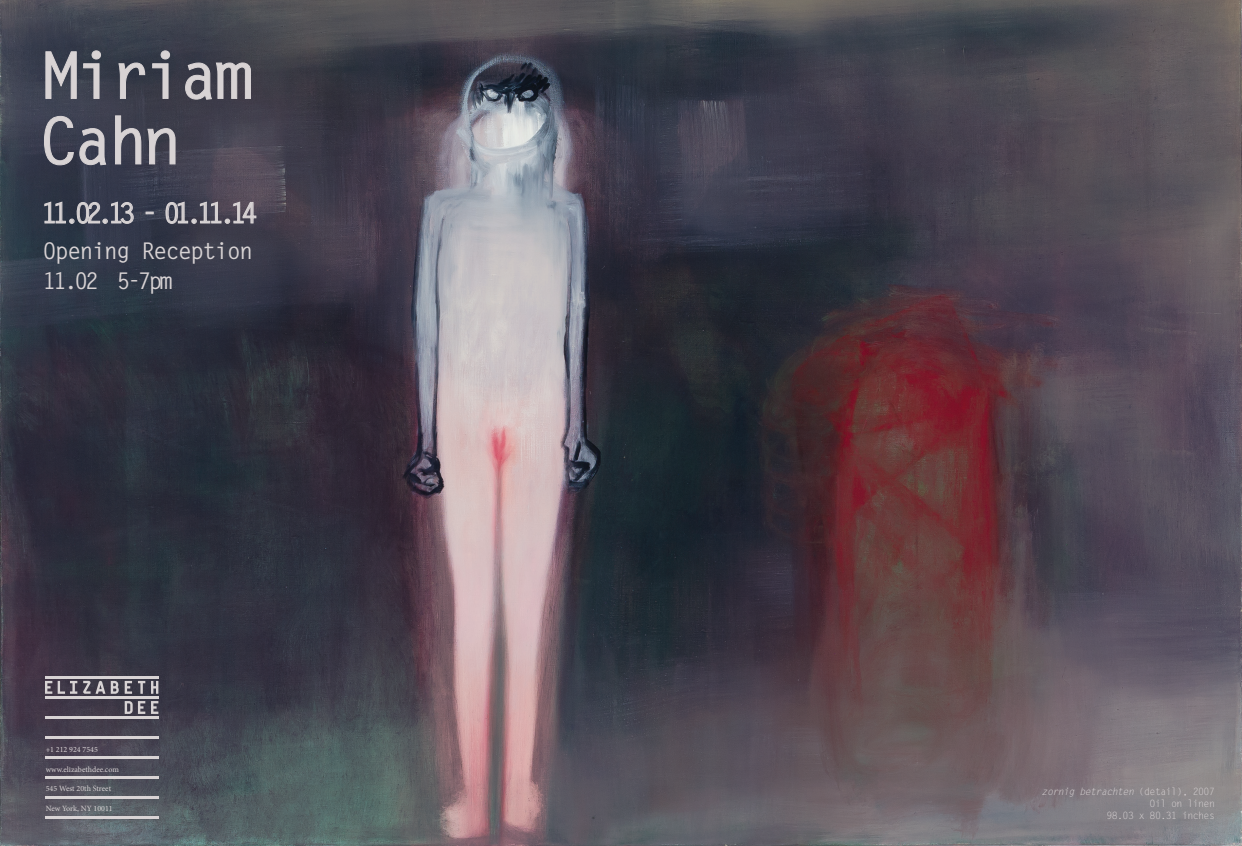
<style>
.page{position:relative;width:1242px;height:846px;background:#fff}
.page>*{position:absolute;margin:0;border:0;box-sizing:border-box;transform-origin:0 0}
.t1{font:700 64.8px/65.5px "Letter Gothic Std";letter-spacing:-.09em;color:#d8d3d4;scale:1.04 1}
.t2{font:700 28px "Letter Gothic Std";letter-spacing:-.195em;color:#d8d3d4}
.t3{font:700 23px/30px "Letter Gothic Std";letter-spacing:-.06em;color:#d8d3d4}
.t4{font:10px/12px "Letter Gothic Std";letter-spacing:-.06em;color:#d8d3d4;text-align:right}
.t5{font:8px "Minion Pro";color:#d8d3d4}
.s1{font-style:italic}
</style>
<div class="page">
<img style="left:0;top:0;width:1242px;height:846px">
<svg style="left:45px;top:51px;width:32px;height:48px;background:#555965"></svg>
<svg style="left:83px;top:50px;width:18px;height:49px"></svg>
<svg style="left:118px;top:63px;width:27px;height:36px"></svg>
<svg style="left:152px;top:50px;width:18px;height:49px"></svg>
<svg style="left:185px;top:62px;width:66px;height:38px;background:#575660"></svg>
<svg style="left:44px;top:116px;width:62px;height:49px;background:#4c4e5d"></svg>
<svg style="left:115px;top:115px;width:26px;height:49px"></svg>
<svg style="left:147px;top:128px;width:29px;height:36px"></svg>
<svg style="left:44px;top:202px;width:90px;height:22px;background:#5a5d6b"></svg>
<svg style="left:146px;top:212px;width:7px;height:2px"></svg>
<svg style="left:165px;top:202px;width:91px;height:22px;background:#66636f"></svg>
<hr style="left:45px;top:676px;width:113px;height:2px;background:#d8d3d4">
<hr style="left:45px;top:696px;width:113px;height:3px;background:#d8d3d4">
<hr style="left:45px;top:716px;width:113px;height:3px;background:#d8d3d4">
<svg style="left:151px;top:701px;width:7px;height:13px"></svg>
<svg style="left:125px;top:701px;width:20px;height:13px"></svg>
<svg style="left:45px;top:681px;width:7px;height:13px"></svg>
<svg style="left:125px;top:681px;width:7px;height:13px"></svg>
<svg style="left:151px;top:681px;width:7px;height:13px"></svg>
<svg style="left:111px;top:681px;width:8px;height:13px"></svg>
<svg style="left:58px;top:681px;width:19px;height:13px"></svg>
<svg style="left:138px;top:681px;width:7px;height:13px"></svg>
<svg style="left:83px;top:681px;width:22px;height:13px"></svg>
<hr style="left:45px;top:736px;width:113px;height:2px;background:#d8d3d4">
<hr style="left:45px;top:756px;width:113px;height:3px;background:#d8d3d4">
<hr style="left:45px;top:777px;width:113px;height:2px;background:#d8d3d4">
<hr style="left:45px;top:796px;width:113px;height:3px;background:#d8d3d4">
<hr style="left:45px;top:817px;width:113px;height:2px;background:#d8d3d4">
<h1 class="t1" style="left:39px;top:43px;width:209px">Miriam<br>Cahn</h1>
<h2 class="t2" style="left:41px;top:196px;width:218px">11.02.13 - 01.11.14</h2>
<h3 class="t3" style="left:43px;top:236px;width:212px">Opening Reception<br>11.02 5-7pm</h3>
<p class="t5" style="left:46px;top:744px;width:54px">+1 212 924 7545</p>
<p class="t5" style="left:46px;top:764px;width:75px">www.elizabethdee.com</p>
<p class="t5" style="left:46px;top:784px;width:67px">545 West 20th Street</p>
<p class="t5" style="left:46px;top:803px;width:69px">New York, NY 10011</p>
<p class="t4" style="left:1042px;top:786px;width:175px"><span class="s1">zornig betrachten</span> (detail), 2007<br>Oil on linen<br>98.03 x 80.31 inches</p>
</div>
